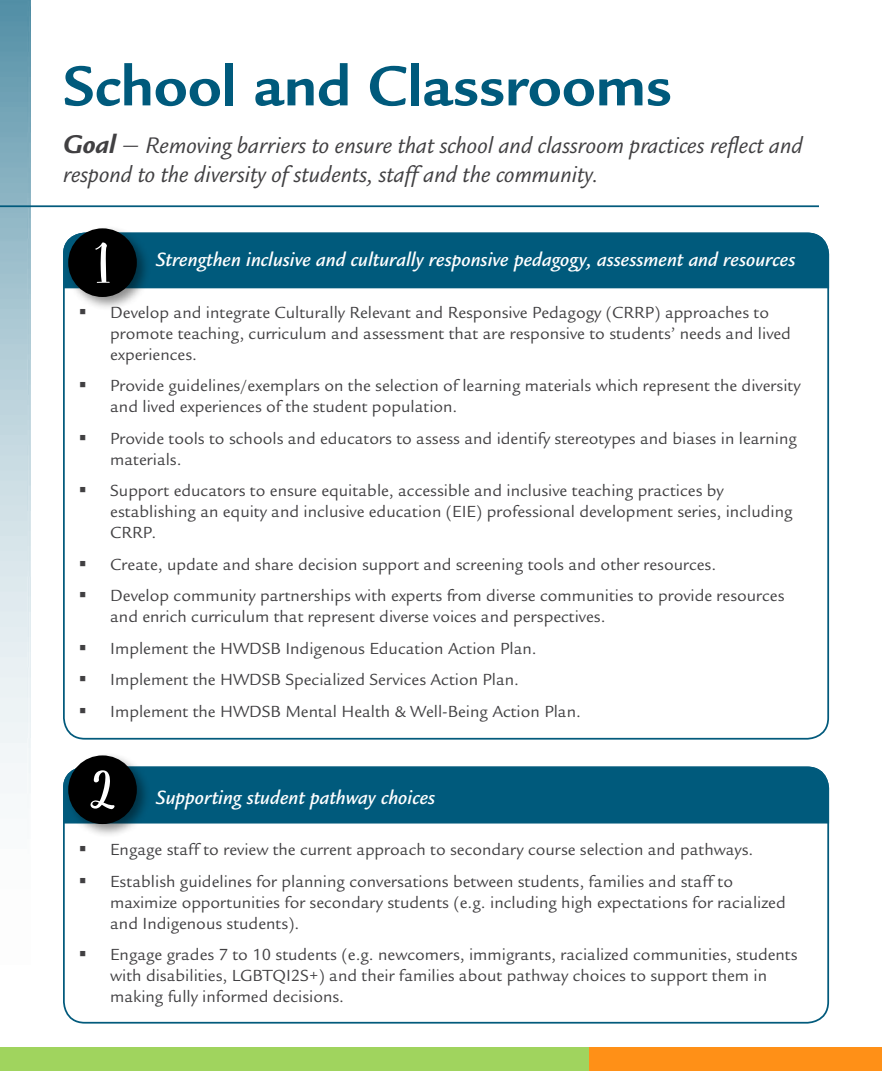
<style>
.page{position:relative;width:882px;height:1071px;background:#fff}
.page>*{position:absolute;margin:0;border:0;box-sizing:border-box;transform-origin:0 0}
.t1{font:700 61.25px "Legacy Sans Std";color:#005a7c}
.t2{font:italic 24.5px/29.4px "Legacy Sans Std";color:#414042}
.t3{font:italic 500 21px "Legacy Sans Std";color:#fff}
.t4{font:17.5px/21px "Legacy Sans Std";color:#414042}
.s1{font-weight:700;font-size:28px}
.s2{font-size:28px}
</style>
<div class="page">
<div style="left:63px;top:232px;width:767px;height:57px;background:#005a7c"></div>
<div style="left:0;top:1047px;width:589px;height:24px;background:#a0d45e"></div>
<div style="left:589px;top:1047px;width:293px;height:24px;background:#ff9017"></div>
<hr style="left:0;top:205px;width:819px;height:2px;background:#025a7c">
<svg style="left:0;top:0;width:32px;height:793px;background:#b3cdd7"></svg>
<div style="left:63px;top:766px;width:767px;height:58px;background:#005a7c"></div>
<div style="left:65px;top:225px;width:87px;height:87px;background:#000;opacity:.45"></div>
<div style="left:69px;top:229px;width:67px;height:67px;background:#000;border-radius:50%"></div>
<div style="left:68px;top:228px;width:69px;height:69px;border:2px solid #000;border-radius:50%"></div>
<svg style="left:95px;top:242px;width:15px;height:41px"></svg>
<div style="left:65px;top:752px;width:87px;height:87px;background:#000;opacity:.45"></div>
<div style="left:69px;top:756px;width:67px;height:67px;background:#000;border-radius:50%"></div>
<div style="left:68px;top:755px;width:69px;height:69px;border:2px solid #000;border-radius:50%"></div>
<svg style="left:91px;top:770px;width:24px;height:39px"></svg>
<h1 class="t1" style="left:63px;top:51px;width:610px">School and Classrooms</h1>
<h2 class="t2" style="left:63px;top:131px;width:741px"><span class="s1">Goal</span> <span class="s2">–</span> Removing barriers to ensure that school and classroom practices reflect and respond to the diversity of students, staff and the community.</h2>
<p class="t3" style="left:156px;top:248px;width:641px">Strengthen inclusive and culturally responsive pedagogy, assessment and resources</p>
<p class="t4" style="left:110px;top:302px;width:682px;text-indent:-32px">▪ Develop and integrate Culturally Relevant and Responsive Pedagogy (CRRP) approaches to promote teaching, curriculum and assessment that are responsive to students’ needs and lived experiences.</p>
<p class="t4" style="left:110px;top:376px;width:692px;text-indent:-32px">▪ Provide guidelines/exemplars on the selection of learning materials which represent the diversity and lived experiences of the student population.</p>
<p class="t4" style="left:110px;top:428px;width:688px;text-indent:-32px">▪ Provide tools to schools and educators to assess and identify stereotypes and biases in learning materials.</p>
<p class="t4" style="left:110px;top:481px;width:684px;text-indent:-32px">▪ Support educators to ensure equitable, accessible and inclusive teaching practices by establishing an equity and inclusive education (EIE) professional development series, including<br>CRRP.</p>
<p class="t4" style="left:79px;top:554px;width:639px">▪ Create, update and share decision support and screening tools and other resources.</p>
<p class="t4" style="left:110px;top:586px;width:676px;text-indent:-32px">▪ Develop community partnerships with experts from diverse communities to provide resources and enrich curriculum that represent diverse voices and perspectives.</p>
<p class="t4" style="left:79px;top:638px;width:459px">▪ Implement the HWDSB Indigenous Education Action Plan.</p>
<p class="t4" style="left:79px;top:670px;width:442px">▪ Implement the HWDSB Specialized Services Action Plan.</p>
<p class="t4" style="left:79px;top:701px;width:504px">▪ Implement the HWDSB Mental Health &amp; Well-Being Action Plan.</p>
<p class="t3" style="left:156px;top:785px;width:281px">Supporting student pathway choices</p>
<p class="t4" style="left:79px;top:839px;width:676px">▪ Engage staff to review the current approach to secondary course selection and pathways.</p>
<p class="t4" style="left:110px;top:871px;width:677px;text-indent:-32px">▪ Establish guidelines for planning conversations between students, families and staff to maximize opportunities for secondary students (e.g. including high expectations for racialized and Indigenous students).</p>
<p class="t4" style="left:110px;top:944px;width:689px;text-indent:-32px">▪ Engage grades 7 to 10 students (e.g. newcomers, immigrants, racialized communities, students with disabilities, LGBTQI2S+) and their families about pathway choices to support them in making fully informed decisions.</p>
</div>
